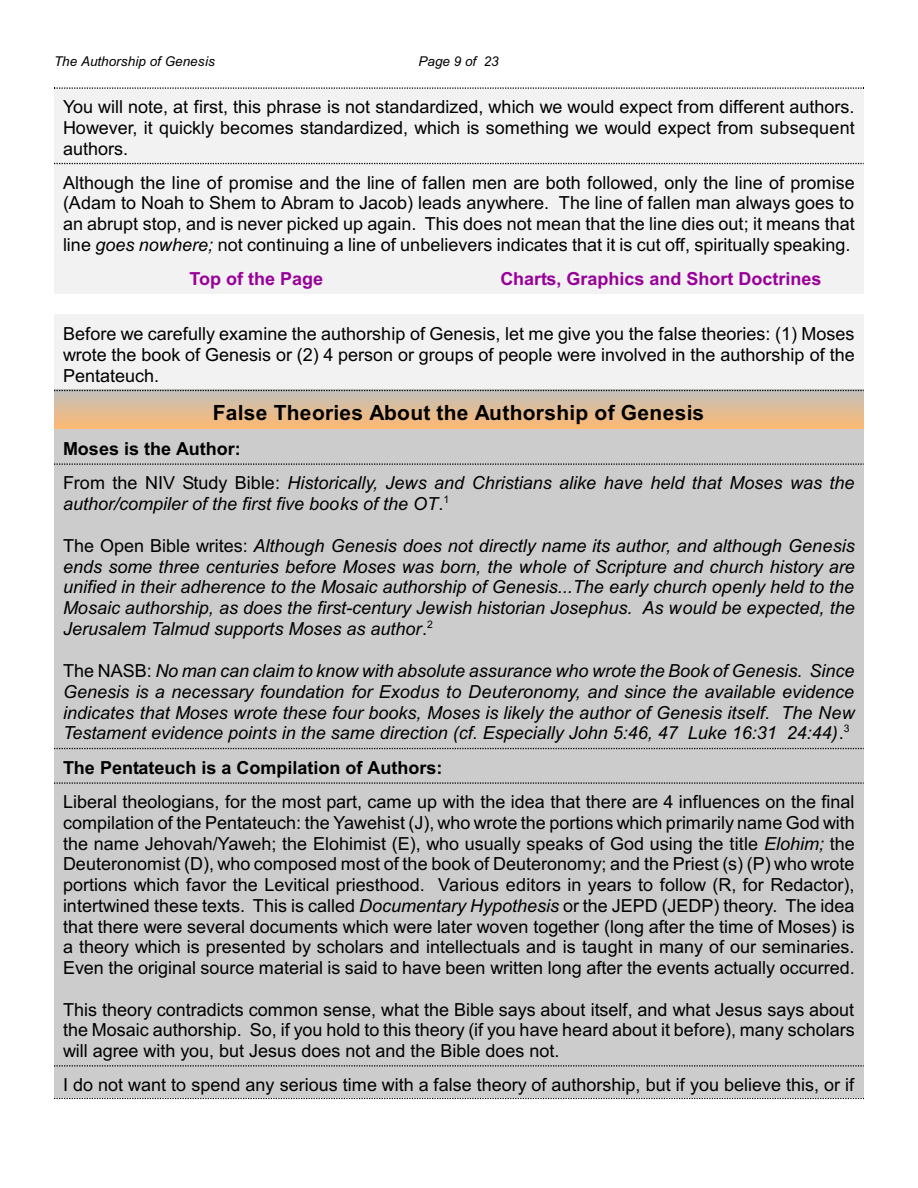
<style>
.page{position:relative;width:918px;height:1188px;background:#fff}
.page>*{position:absolute;margin:0;border:0;box-sizing:border-box;transform-origin:0 0}
.t1{font:700 21px "Arial";letter-spacing:.015em;color:#000}
.t2{font:18px/20.7px "Arial";color:#000;text-align:justify}
.t3{font:italic 18px/20.9px "Arial";color:#000;text-align:justify}
.t4{font:700 18px "Arial";color:#909}
.t5{font:700 18px "Arial";color:#000}
.t6{font:italic 13.5px "Arial";color:#000}
.s1{font-style:italic}
.s2{font-weight:700;font-style:normal}
.s3{font-style:normal}
</style>
<div class="page">
<svg style="left:54px;top:87px;width:810px;height:2px"></svg>
<div style="left:54px;top:89px;width:810px;height:74px;background:#f2f2f2"></div>
<div style="left:54px;top:163px;width:810px;height:96px;background:#f2f2f2"></div>
<svg style="left:54px;top:163px;width:810px;height:1px"></svg>
<div style="left:54px;top:259px;width:405px;height:35px;background:#f2f2f2"></div>
<div style="left:459px;top:259px;width:405px;height:35px;background:#f2f2f2"></div>
<div style="left:54px;top:314px;width:810px;height:76px;background:#f2f2f2"></div>
<img style="left:54px;top:391px;width:810px;height:38px">
<svg style="left:54px;top:390px;width:810px;height:1px"></svg>
<div style="left:54px;top:429px;width:810px;height:34px;background:#ccc"></div>
<div style="left:54px;top:464px;width:810px;height:284px;background:#ccc"></div>
<svg style="left:54px;top:464px;width:810px;height:1px"></svg>
<div style="left:54px;top:748px;width:810px;height:34px;background:#ccc"></div>
<svg style="left:54px;top:748px;width:810px;height:1px"></svg>
<div style="left:54px;top:782px;width:810px;height:283px;background:#ccc"></div>
<svg style="left:54px;top:782px;width:810px;height:2px"></svg>
<svg style="left:54px;top:1098px;width:810px;height:1px"></svg>
<div style="left:54px;top:1065px;width:810px;height:33px;background:#ccc"></div>
<svg style="left:54px;top:1065px;width:810px;height:2px"></svg>
<p class="t6" style="left:54px;top:57px;width:162px">The Authorship of Genesis</p>
<p class="t6" style="left:418px;top:57px;width:82px">Page 9 of 23</p>
<p class="t2" style="left:63px;top:98px;width:793px">You will note, at first, this phrase is not standardized, which we would expect from different authors.<br>However, it quickly becomes standardized, which is something we would expect from subsequent authors.</p>
<p class="t2" style="left:63px;top:174px;width:793px">Although the line of promise and the line of fallen men are both followed, only the line of promise (Adam to Noah to Shem to Abram to Jacob) leads anywhere. The line of fallen man always goes to an abrupt stop, and is never picked up again. This does not mean that the line dies out; it means that line <span class="s1">goes nowhere;</span> not continuing a line of unbelievers indicates that it is cut off, spiritually speaking.</p>
<p class="t4" style="left:190px;top:272px;width:135px">Top of the Page</p>
<p class="t4" style="left:500px;top:272px;width:323px">Charts, Graphics and Short Doctrines</p>
<p class="t2" style="left:63px;top:325px;width:793px">Before we carefully examine the authorship of Genesis, let me give you the false theories: (1) Moses wrote the book of Genesis or (2) 4 person or groups of people were involved in the authorship of the Pentateuch.</p>
<p class="t1" style="left:213px;top:404px;width:493px">False Theories About the Authorship of Genesis</p>
<p class="t3" style="left:63px;top:434px;width:793px;line-height:34px"><span class="s2">Moses is the Author:<br></span><span class="s3">From the NIV Study Bible:</span> Historically, Jews and Christians alike have held that Moses was the</p>
<p class="t3" style="left:63px;top:495px;width:388px">author/compiler of the first five books of the OT<span class="s3">.</span><sup>1</sup></p>
<p class="t3" style="left:63px;top:537px;width:793px"><span class="s3">The Open Bible writes:</span> Although Genesis does not directly name its author, and although Genesis ends some three centuries before Moses was born, the whole of Scripture and church history are unified in their adherence to the Mosaic authorship of Genesis...The early church openly held to the Mosaic authorship, as does the first-century Jewish historian Josephus. As would be expected, the Jerusalem Talmud supports Moses as author<span class="s3">.</span><sup>2</sup></p>
<p class="t3" style="left:63px;top:662px;width:793px"><span class="s3">The NASB:</span> No man can claim to know with absolute assurance who wrote the Book of Genesis. Since Genesis is a necessary foundation for Exodus to Deuteronomy, and since the available evidence indicates that Moses wrote these four books, Moses is likely the author of Genesis itself. The New Testament evidence points in the same direction (cf. Especially John 5:46, 47 Luke 16:31 24:44)<span class="s3">.</span><sup>3</sup></p>
<p class="t5" style="left:63px;top:761px;width:381px">The Pentateuch is a Compilation of Authors:</p>
<p class="t2" style="left:63px;top:793px;width:793px">Liberal theologians, for the most part, came up with the idea that there are 4 influences on the final compilation of the Pentateuch: the Yawehist (J), who wrote the portions which primarily name God with the name Jehovah/Yaweh; the Elohimist (E), who usually speaks of God using the title <span class="s1">Elohim;</span> the Deuteronomist (D), who composed most of the book of Deuteronomy; and the Priest (s) (P) who wrote portions which favor the Levitical priesthood. Various editors in years to follow (R, for Redactor), intertwined these texts. This is called <span class="s1">Documentary Hypothesis</span> or the JEPD (JEDP) theory. The idea that there were several documents which were later woven together (long after the time of Moses) is a theory which is presented by scholars and intellectuals and is taught in many of our seminaries.<br>Even the original source material is said to have been written long after the events actually occurred.</p>
<p class="t2" style="left:63px;top:1001px;width:793px">This theory contradicts common sense, what the Bible says about itself, and what Jesus says about the Mosaic authorship. So, if you hold to this theory (if you have heard about it before), many scholars will agree with you, but Jesus does not and the Bible does not.</p>
<p class="t2" style="left:63px;top:1076px;width:793px">I do not want to spend any serious time with a false theory of authorship, but if you believe this, or if</p>
</div>
